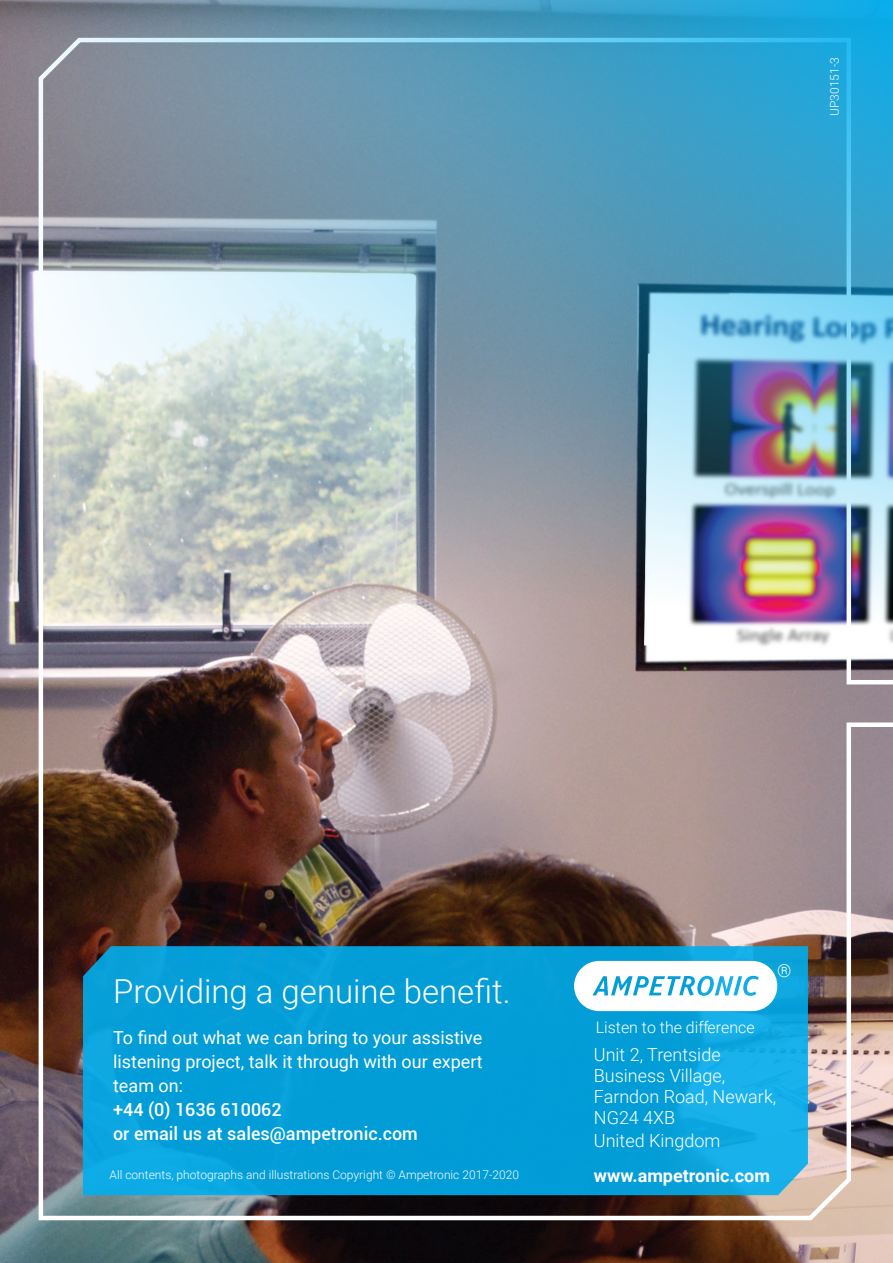
<style>
.page{position:relative;width:893px;height:1263px;background:#fff}
.page>*{position:absolute;margin:0;border:0;box-sizing:border-box;transform-origin:0 0}
.Front_Page_Subtitle{font:300 33px "Roboto";color:#fff}
.Content_text_Title{font:18px/24px "Roboto";color:#fff}
.Content_text{font:300 18px/21px "Roboto";color:#fff}
.Content_text-2{font:700 18px "Roboto";color:#fff}
.t1{font:300 15.9px "Roboto";color:#fff}
.Content_text-3{font:300 12px "Roboto";color:#fff}
.s1{font-weight:500}
</style>
<div class="page">
<img style="left:0;top:884px;width:893px;height:379px">
<img style="left:36px;top:884px;width:857px;height:338px">
<svg style="left:83px;top:946px;width:725px;height:249px;fill:#029dd7"></svg>
<img style="left:0;top:0;width:893px;height:884px">
<svg style="left:574px;top:961px;width:203px;height:50px"></svg>
<p class="Content_text-3" style="left:826px;top:116px;width:60px;rotate:-90deg">UP30151-3</p>
<p class="Front_Page_Subtitle" style="left:113px;top:968px;width:399px">Providing a genuine benefit.</p>
<p class="Content_text_Title" style="left:113px;top:1024px;width:371px">To find out what we can bring to your assistive listening project, talk it through with our expert team on:<br><span class="s1">+44 (0) 1636 610062<br>or email us at sales@ampetronic.com</span></p>
<p class="Content_text-3" style="left:110px;top:1166px;width:411px">All contents, photographs and illustrations Copyright © Ampetronic 2017-2020</p>
<p class="Content_text" style="left:777px;top:959px;width:16px">®</p>
<p class="t1" style="left:596px;top:1016px;width:160px">Listen to the difference</p>
<p class="Content_text" style="left:594px;top:1043px;width:184px">Unit 2, Trentside<br>Business Village,<br>Farndon Road, Newark,<br>NG24 4XB</p>
<p class="Content_text" style="left:594px;top:1129px;width:128px">United Kingdom</p>
<p class="Content_text-2" style="left:594px;top:1163px;width:178px">www.ampetronic.com</p>
</div>
